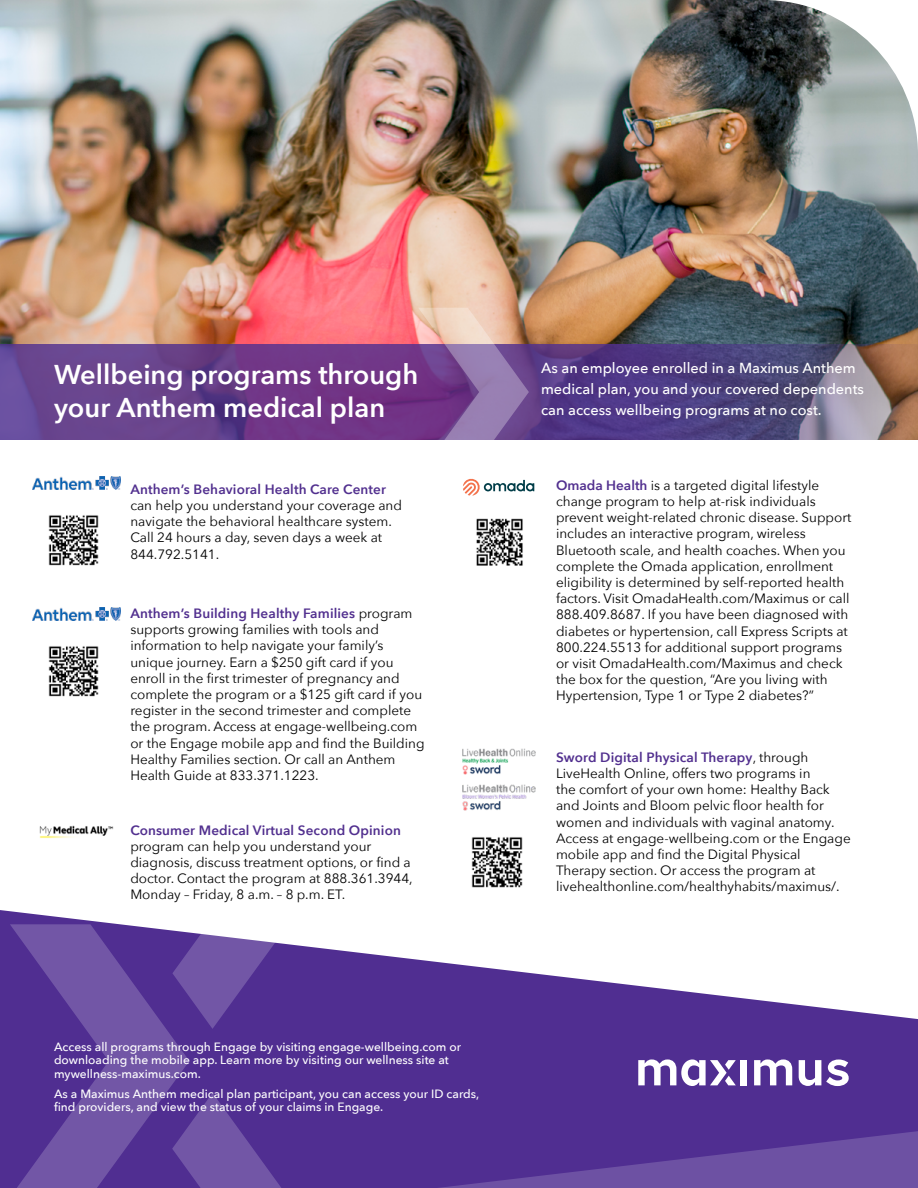
<style>
.page{position:relative;width:918px;height:1188px;background:#fff}
.page>*{position:absolute;margin:0;border:0;box-sizing:border-box;transform-origin:0 0}
.t1{font:600 27.15px/32.5px "Avenir Next";color:#fff}
.t2{font:500 14.55px/21px "Avenir Next";color:#fff}
.t3{font:13.5px/16.2px "Avenir Next";color:#000}
.t4{font:600 13.5px "Avenir Next";letter-spacing:.01em;color:#52308f}
.t5{font:500 12px/13.5px "Avenir Next";color:#fff}
.s1{font-weight:600;color:#52308f}
</style>
<div class="page">
<svg style="left:0;top:910px;width:918px;height:198px;fill:#502e91"></svg>
<img style="left:0;top:0;width:918px;height:344px">
<svg style="left:0;top:344px;width:918px;height:96px;background:#664685"></svg>
<svg style="left:763px;top:0;width:155px;height:155px"></svg>
<img style="left:32px;top:607px;width:89px;height:14px">
<img style="left:32px;top:476px;width:89px;height:14px">
<img style="left:48px;top:646px;width:51px;height:51px">
<img style="left:48px;top:515px;width:51px;height:51px">
<img style="left:476px;top:518px;width:47px;height:48px">
<svg style="left:418px;top:308px;width:116px;height:188px"></svg>
<img style="left:471px;top:837px;width:52px;height:51px">
<img style="left:462px;top:784px;width:74px;height:27px">
<img style="left:462px;top:748px;width:74px;height:27px">
<img style="left:39px;top:825px;width:75px;height:13px">
<svg style="left:0;top:1108px;width:918px;height:80px;background:#573795"></svg>
<svg style="left:189px;top:1093px;width:99px;height:95px;background:#62439c"></svg>
<svg style="left:189px;top:924px;width:99px;height:105px;background:#775ca9"></svg>
<svg style="left:10px;top:924px;width:179px;height:264px;background:#60419b"></svg>
<svg style="left:799px;top:1060px;width:50px;height:26px"></svg>
<svg style="left:754px;top:1059px;width:38px;height:26px"></svg>
<div style="left:740px;top:1060px;width:7px;height:25px;background:#fff"></div>
<svg style="left:638px;top:1059px;width:98px;height:27px"></svg>
<h1 class="t1" style="left:54px;top:358px;width:366px">Wellbeing programs through your Anthem medical plan</h1>
<p class="t2" style="left:541px;top:357px;width:324px">As an employee enrolled in a Maximus Anthem medical plan, you and your covered dependents can access wellbeing programs at no cost.</p>
<p class="t4" style="left:130px;top:478px;width:257px">Anthem’s Behavioral Health Care Center</p>
<p class="t3" style="left:130px;top:497px;width:273px">can help you understand your coverage and navigate the behavioral healthcare system.<br>Call 24 hours a day, seven days a week at 844.792.5141.</p>
<p class="t3" style="left:130px;top:605px;width:296px"><span class="s1">Anthem’s Building Healthy Families</span> program supports growing families with tools and information to help navigate your family’s unique journey. Earn a $250 gift card if you enroll in the first trimester of pregnancy and complete the program or a $125 gift card if you register in the second trimester and complete the program. Access at engage-wellbeing.com or the Engage mobile app and find the Building Healthy Families section. Or call an Anthem Health Guide at 833.371.1223.</p>
<p class="t4" style="left:130px;top:818px;width:272px">Consumer Medical Virtual Second Opinion</p>
<p class="t3" style="left:130px;top:837px;width:284px">program can help you understand your diagnosis, discuss treatment options, or find a doctor. Contact the program at 888.361.3944, Monday – Friday, 8 a.m. – 8 p.m. ET.</p>
<p class="t5" style="left:54px;top:1039px;width:409px">Access all programs through Engage by visiting engage-wellbeing.com or downloading the mobile app. Learn more by visiting our wellness site at mywellness-maximus.com.</p>
<p class="t5" style="left:54px;top:1087px;width:427px">As a Maximus Anthem medical plan participant, you can access your ID cards, find providers, and view the status of your claims in Engage.</p>
<p class="t3" style="left:556px;top:476px;width:297px"><span class="s1">Omada Health</span> is a targeted digital lifestyle change program to help at-risk individuals prevent weight-related chronic disease. Support includes an interactive program, wireless Bluetooth scale, and health coaches. When you complete the Omada application, enrollment eligibility is determined by self-reported health factors. Visit OmadaHealth.com/Maximus or call 888.409.8687. If you have been diagnosed with diabetes or hypertension, call Express Scripts at 800.224.5513 for additional support programs or visit OmadaHealth.com/Maximus and check the box for the question, “Are you living with Hypertension, Type 1 or Type 2 diabetes?”</p>
<p class="t3" style="left:556px;top:748px;width:296px"><span class="s1">Sword Digital Physical Therapy</span>, through LiveHealth Online, offers two programs in<br>the comfort of your own home: Healthy Back and Joints and Bloom pelvic floor health for women and individuals with vaginal anatomy.<br>Access at engage-wellbeing.com or the Engage mobile app and find the Digital Physical Therapy section. Or access the program at livehealthonline.com/healthyhabits/maximus/.</p>
</div>
